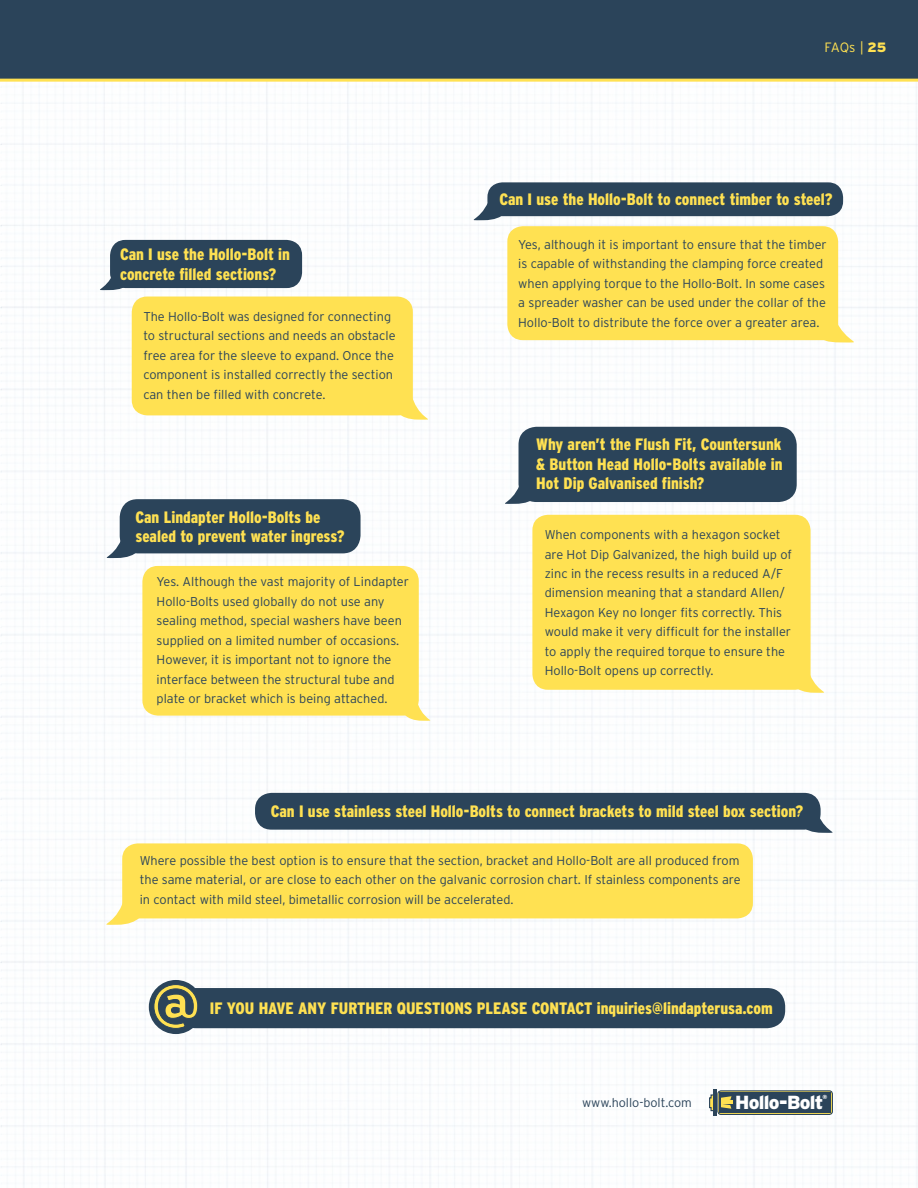
<style>
.page{position:relative;width:918px;height:1188px;background:#fff}
.page>*{position:absolute;margin:0;border:0;box-sizing:border-box;transform-origin:0 0}
.t1{font:900 60.75px "Interstate";color:#ffe152}
.t2{font:900 18.9px "Interstate";letter-spacing:-.04em;color:#fff}
.t3{font:900 condensed 16.5px/19.5px "Interstate";color:#ffe152}
.t4{font:300 13.5px "Interstate";color:#ffe152}
.t5{font:300 12.75px/19.5px "Interstate";color:#2b445a}
.t6{font:300 12.6px "Interstate";color:#2b445a}
.t7{font:900 5.85px "Interstate";color:#fff}
.s1{font-weight:900}
</style>
<div class="page">
<img style="left:0;top:82px;width:918px;height:1106px">
<div style="left:0;top:0;width:918px;height:82px;background:#2b445a"></div>
<div style="left:255px;top:793px;width:566px;height:37px;background:#2b445a;border-radius:17px"></div>
<svg style="left:797px;top:793px;width:47px;height:42px"></svg>
<div style="left:122px;top:843px;width:631px;height:75px;background:#ffe152;border-radius:16px"></div>
<svg style="left:95px;top:882px;width:49px;height:45px"></svg>
<div style="left:487px;top:182px;width:356px;height:34px;background:#2b445a;border-radius:15px"></div>
<svg style="left:463px;top:180px;width:46px;height:42px"></svg>
<svg style="left:807px;top:290px;width:61px;height:55px"></svg>
<div style="left:507px;top:226px;width:331px;height:114px;background:#ffe152;border-radius:16px"></div>
<div style="left:532px;top:515px;width:279px;height:175px;background:#ffe152;border-radius:16px"></div>
<svg style="left:790px;top:654px;width:45px;height:41px"></svg>
<div style="left:519px;top:427px;width:278px;height:75px;background:#2b445a;border-radius:18px"></div>
<svg style="left:494px;top:464px;width:47px;height:42px"></svg>
<div style="left:132px;top:297px;width:281px;height:118px;background:#ffe152;border-radius:16px"></div>
<svg style="left:394px;top:381px;width:45px;height:41px"></svg>
<div style="left:110px;top:240px;width:192px;height:48px;background:#2b445a;border-radius:16px"></div>
<svg style="left:89px;top:252px;width:45px;height:40px"></svg>
<div style="left:120px;top:499px;width:241px;height:54px;background:#2b445a;border-radius:18px"></div>
<svg style="left:96px;top:518px;width:46px;height:42px"></svg>
<div style="left:142px;top:566px;width:277px;height:150px;background:#ffe152;border-radius:16px"></div>
<svg style="left:402px;top:689px;width:37px;height:33px"></svg>
<div style="left:178px;top:988px;width:607px;height:40px;background:#2b445a;border-radius:18px"></div>
<div style="left:149px;top:980px;width:54px;height:54px;background:#2b445a;border-radius:50%"></div>
<svg style="left:153px;top:984px;width:46px;height:45px"></svg>
<div style="left:717px;top:1090px;width:116px;height:25px;border:1px solid #2b445a;border-radius:3px"></div>
<div style="left:719px;top:1092px;width:112px;height:21px;background:#2b445a"></div>
<hr style="left:713px;top:1089px;width:4px;height:27px;background:#2b445a">
<svg style="left:708px;top:1094px;width:24px;height:18px"></svg>
<p class="t3" style="left:120px;top:245px;width:171px">Can I use the Hollo-Bolt in concrete filled sections?</p>
<p class="t5" style="left:143px;top:307px;width:254px">The Hollo-Bolt was designed for connecting to structural sections and needs an obstacle free area for the sleeve to expand. Once the component is installed correctly the section can then be filled with concrete.</p>
<p class="t3" style="left:136px;top:507px;width:210px">Can Lindapter Hollo-Bolts be sealed to prevent water ingress?</p>
<p class="t5" style="left:157px;top:572px;width:254px">Yes. Although the vast majority of Lindapter Hollo-Bolts used globally do not use any sealing method, special washers have been supplied on a limited number of occasions.<br>However, it is important not to ignore the interface between the structural tube and plate or bracket which is being attached.</p>
<p class="t4" style="left:825px;top:39px;width:63px">FAQs | <span class="s1">25</span></p>
<p class="t3" style="left:499px;top:190px;width:335px">Can I use the Hollo-Bolt to connect timber to steel?</p>
<p class="t5" style="left:518px;top:234px;width:310px">Yes, although it is important to ensure that the timber is capable of withstanding the clamping force created when applying torque to the Hollo-Bolt. In some cases a spreader washer can be used under the collar of the Hollo-Bolt to distribute the force over a greater area.</p>
<p class="t3" style="left:536px;top:435px;width:248px;text-align:justify">Why aren’t the Flush Fit, Countersunk &amp; Button Head Hollo-Bolts available in Hot Dip Galvanised finish?</p>
<p class="t5" style="left:545px;top:525px;width:249px">When components with a hexagon socket are Hot Dip Galvanized, the high build up of zinc in the recess results in a reduced A/F dimension meaning that a standard Allen/ Hexagon Key no longer fits correctly. This would make it very difficult for the installer to apply the required torque to ensure the Hollo-Bolt opens up correctly.</p>
<p class="t3" style="left:271px;top:801px;width:534px">Can I use stainless steel Hollo-Bolts to connect brackets to mild steel box section?</p>
<p class="t5" style="left:140px;top:851px;width:602px;text-align:justify">Where possible the best option is to ensure that the section, bracket and Hollo-Bolt are all produced from the same material, or are close to each other on the galvanic corrosion chart. If stainless components are in contact with mild steel, bimetallic corrosion will be accelerated.</p>
<h1 class="t1" style="left:150px;top:972px;width:52px">@</h1>
<p class="t3" style="left:210px;top:999px;width:564px">IF YOU HAVE ANY FURTHER QUESTIONS PLEASE CONTACT inquiries@lindapterusa.com</p>
<p class="t6" style="left:582px;top:1096px;width:111px">www.hollo-bolt.com</p>
<h2 class="t2" style="left:735px;top:1091px;width:89px">Hollo-Bolt</h2>
<p class="t7" style="left:823px;top:1093px;width:6px">®</p>
</div>
